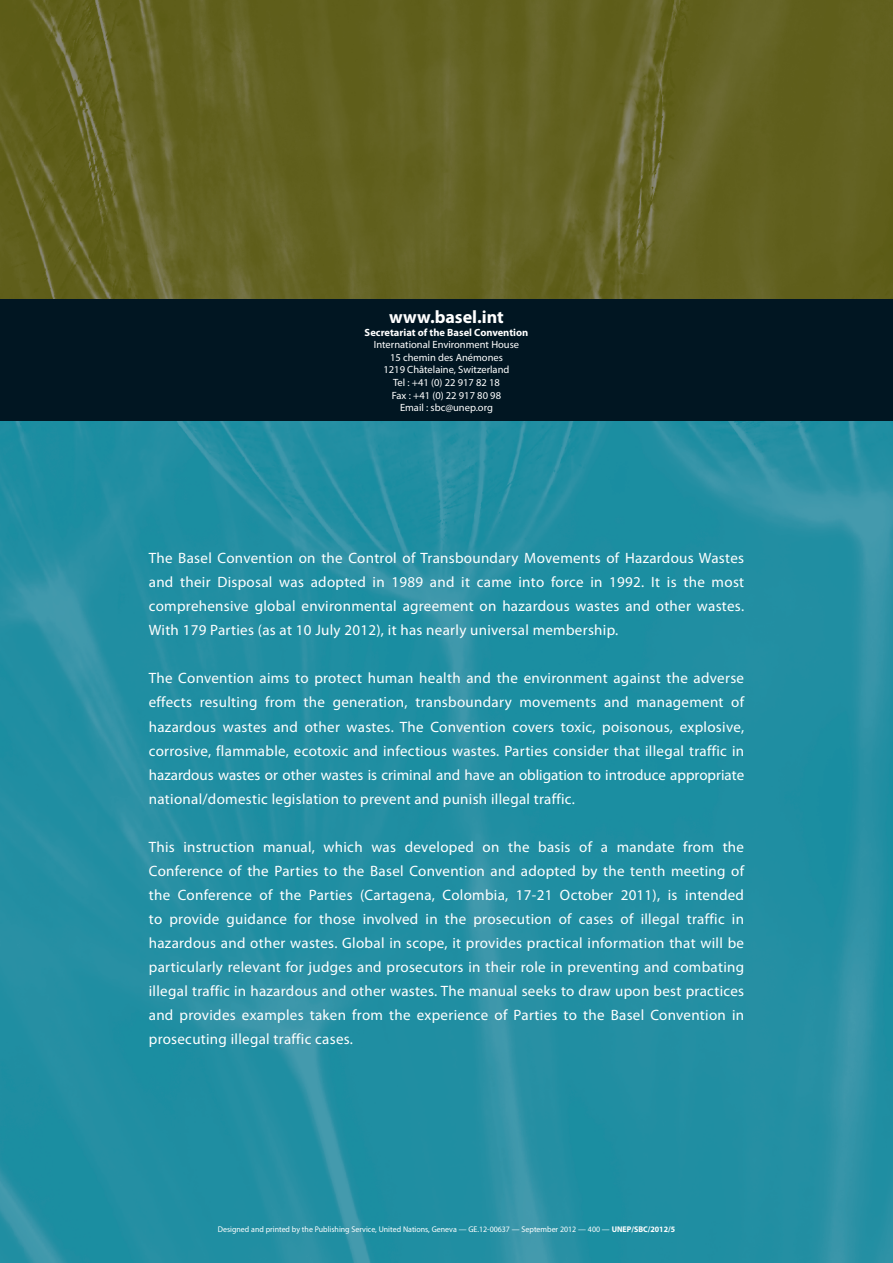
<style>
.page{position:relative;width:893px;height:1263px;background:#fff}
.page>*{position:absolute;margin:0;border:0;box-sizing:border-box;transform-origin:0 0}
.t1{font:700 18px "Myriad Pro";color:#fff}
.t2{font:15px/24px "Myriad Pro";letter-spacing:.02em;color:#fff;text-align:justify}
.t3{font:10.5px/12.6px "Myriad Pro";color:#fff;text-align:center}
.t4{font:700 10.5px "Myriad Pro";color:#fff}
.Normal_e{font:8.25px "Myriad Pro";color:#fff;scale:.96 1}
.s1{font-weight:700}
</style>
<div class="page">
<img style="left:0;top:0;width:892px;height:300px">
<hr style="left:892px;top:0;width:1px;height:421px;background:#5a5914">
<div style="left:0;top:300px;width:893px;height:121px;background:#011622"></div>
<img style="left:0;top:421px;width:893px;height:842px">
<p class="t1" style="left:389px;top:305px;width:116px">www.basel.int</p>
<p class="t4" style="left:365px;top:325px;width:165px">Secretariat of the Basel Convention</p>
<p class="t3" style="left:374px;top:338px;width:147px">International Environment House</p>
<p class="t3" style="left:383px;top:351px;width:127px">15 chemin des Anémones<br>1219 Châtelaine, Switzerland<br>Tel : +41 (0) 22 917 82 18<br>Fax : +41 (0) 22 917 80 98<br>Email : sbc@unep.org</p>
<p class="t2" style="left:149px;top:546px;width:597px">The Basel Convention on the Control of Transboundary Movements of Hazardous Wastes and their Disposal was adopted in 1989 and it came into force in 1992. It is the most comprehensive global environmental agreement on hazardous wastes and other wastes.<br>With 179 Parties (as at 10 July 2012), it has nearly universal membership.</p>
<p class="t2" style="left:149px;top:666px;width:597px">The Convention aims to protect human health and the environment against the adverse effects resulting from the generation, transboundary movements and management of hazardous wastes and other wastes. The Convention covers toxic, poisonous, explosive, corrosive, flammable, ecotoxic and infectious wastes. Parties consider that illegal traffic in hazardous wastes or other wastes is criminal and have an obligation to introduce appropriate national/domestic legislation to prevent and punish illegal traffic.</p>
<p class="t2" style="left:149px;top:834px;width:597px">This instruction manual, which was developed on the basis of a mandate from the Conference of the Parties to the Basel Convention and adopted by the tenth meeting of the Conference of the Parties (Cartagena, Colombia, 17-21 October 2011), is intended to provide guidance for those involved in the prosecution of cases of illegal traffic in hazardous and other wastes. Global in scope, it provides practical information that will be particularly relevant for judges and prosecutors in their role in preventing and combating illegal traffic in hazardous and other wastes. The manual seeks to draw upon best practices and provides examples taken from the experience of Parties to the Basel Convention in prosecuting illegal traffic cases.</p>
<p class="Normal_e" style="left:218px;top:1224px;width:478px">Designed and printed by the Publishing Service, United Nations, Geneva — GE.12-00637 — September 2012 — 400 — <span class="s1">UNEP/SBC/2012/5</span></p>
</div>
